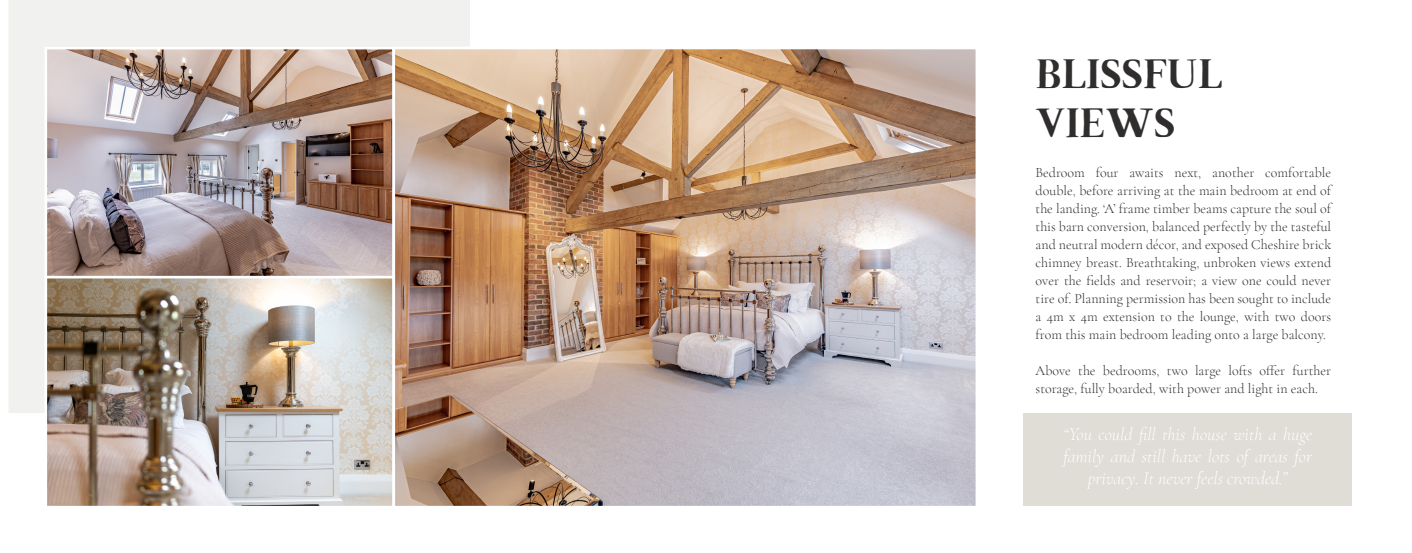
<style>
.page{position:relative;width:1412px;height:553px;background:#fff}
.page>*{position:absolute;margin:0;border:0;box-sizing:border-box;transform-origin:0 0}
.t1{font:41px "Brixton TC";color:#302d2d}
.t2{font:italic 300 18px/22px "Cormorant Garamond";color:#fff;text-align:center}
.t3{font:300 14px/18px "Cormorant Garamond";color:#302d2d;text-align:justify}
</style>
<div class="page">
<div style="left:9px;top:0;width:460px;height:412px;background:#f1f1f0"></div>
<img style="left:49px;top:51px;width:925px;height:453px">
<div style="left:45px;top:47px;width:350px;height:232px;border:3px solid #fff"></div>
<div style="left:45px;top:276px;width:350px;height:232px;border:3px solid #fff"></div>
<div style="left:392px;top:47px;width:586px;height:461px;border:3px solid #fff"></div>
<div style="left:1023px;top:413px;width:329px;height:92px;background:#e0dcd6"></div>
<p class="t1" style="left:1035px;top:50px;width:188px">BLISSFUL</p>
<p class="t1" style="left:1035px;top:99px;width:141px">VIEWS</p>
<p class="t3" style="left:1035px;top:164px;width:297px">Bedroom four awaits next, another comfortable double, before arriving at the main bedroom at end of the landing. ‘A’ frame timber beams capture the soul of this barn conversion, balanced perfectly by the tasteful and neutral modern décor, and exposed Cheshire brick chimney breast. Breathtaking, unbroken views extend over the fields and reservoir; a view one could never tire of. Planning permission has been sought to include a 4m x 4m extension to the lounge, with two doors from this main bedroom leading onto a large balcony.</p>
<p class="t3" style="left:1035px;top:362px;width:297px">Above the bedrooms, two large lofts offer further storage, fully boarded, with power and light in each.</p>
<p class="t2" style="left:1063px;top:423px;width:250px">“You could fill this house with a huge family and still have lots of areas for privacy. It never feels crowded.”</p>
</div>
